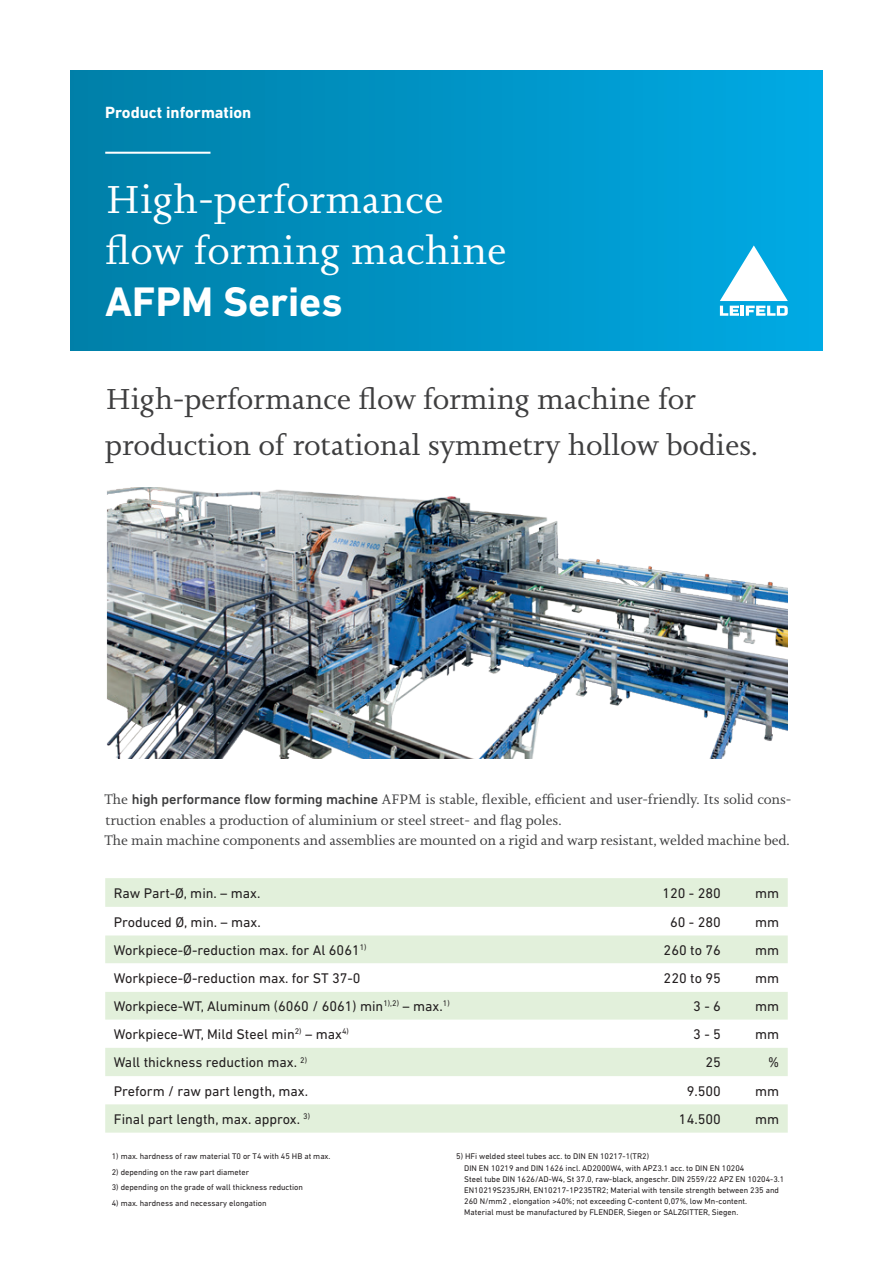
<style>
.page{position:relative;width:893px;height:1263px;background:#fff}
.page>*{position:absolute;margin:0;border:0;box-sizing:border-box;transform-origin:0 0}
.t1{font:700 42px "DIN Next LT Pro";color:#fff}
.t2{font:40.5px/51px "Joanna Nova";color:#fff}
.t3{font:30px/45.6px "Joanna Nova";letter-spacing:-.01em;color:#3e3e3f}
.t4{font:700 16.5px "DIN Next LT Pro";color:#fff}
.t5{font:14.25px "DIN Next LT Pro";color:#231f20}
.t6{font:14.25px/20.2px "Joanna Nova";letter-spacing:-.01em;color:#3e3e3f}
.t7{font:8.25px/11.1px "DIN Next LT Pro";color:#231f20}
.s1{font-family:"DIN Next LT Pro";font-weight:500}
</style>
<div class="page">
<img style="left:106px;top:487px;width:682px;height:272px">
<div style="left:70px;top:70px;width:753px;height:281px;background:linear-gradient(to right,#007fa7,#00aae4)"></div>
<hr style="left:105px;top:152px;width:105px;height:2px;background:#fff">
<svg style="left:105px;top:878px;width:683px;height:255px;fill:#e2f0db"></svg>
<svg style="left:720px;top:246px;width:68px;height:70px"></svg>
<h3 class="t4" style="left:105px;top:102px;width:148px">Product information</h3>
<h2 class="t2" style="left:105px;top:173px;width:403px">High-performance flow forming machine</h2>
<h1 class="t1" style="left:105px;top:277px;width:239px">AFPM Series</h1>
<h3 class="t3" style="left:105px;top:376px;width:654px">High-performance flow forming machine for production of rotational symmetry hollow bodies.</h3>
<p class="t6" style="left:105px;top:789px;width:688px">The <span class="s1">high performance flow forming machine</span> AFPM is stable, flexible, efficient and user-friendly. Its solid cons&shy;truction enables a production of aluminium or steel street- and flag poles.<br>The main machine components and assemblies are mounted on a rigid and warp resistant, welded machine bed.</p>
<h3 class="t5" style="left:114px;top:885px;width:148px">Raw Part-Ø, min. – max.</h3>
<h3 class="t5" style="left:662px;top:885px;width:60px">120 - 280</h3>
<h3 class="t5" style="left:755px;top:885px;width:26px">mm</h3>
<h3 class="t5" style="left:114px;top:913px;width:149px">Produced Ø, min. – max.</h3>
<h3 class="t5" style="left:670px;top:913px;width:52px">60 - 280</h3>
<h3 class="t5" style="left:755px;top:913px;width:26px">mm</h3>
<h3 class="t5" style="left:114px;top:942px;width:254px">Workpiece-Ø-reduction max. for Al 6061<sup>1)</sup></h3>
<h3 class="t5" style="left:664px;top:942px;width:59px">260 to 76</h3>
<h3 class="t5" style="left:755px;top:942px;width:26px">mm</h3>
<h3 class="t5" style="left:114px;top:970px;width:248px">Workpiece-Ø-reduction max. for ST 37-0</h3>
<h3 class="t5" style="left:664px;top:970px;width:59px">220 to 95</h3>
<h3 class="t5" style="left:755px;top:970px;width:26px">mm</h3>
<h3 class="t5" style="left:114px;top:998px;width:337px">Workpiece-WT, Aluminum (6060 / 6061) min<sup>1),2)</sup> – max.<sup>1)</sup></h3>
<h3 class="t5" style="left:693px;top:998px;width:29px">3 - 6</h3>
<h3 class="t5" style="left:755px;top:998px;width:26px">mm</h3>
<h3 class="t5" style="left:114px;top:1026px;width:237px">Workpiece-WT, Mild Steel min<sup>2)</sup> – max<sup>4)</sup></h3>
<h3 class="t5" style="left:693px;top:1026px;width:29px">3 - 5</h3>
<h3 class="t5" style="left:755px;top:1026px;width:26px">mm</h3>
<h3 class="t5" style="left:114px;top:1054px;width:195px">Wall thickness reduction max. <sup>2)</sup></h3>
<h3 class="t5" style="left:705px;top:1054px;width:17px">25</h3>
<h3 class="t5" style="left:768px;top:1054px;width:13px">%</h3>
<h3 class="t5" style="left:114px;top:1082px;width:196px">Preform / raw part length, max.</h3>
<h3 class="t5" style="left:687px;top:1082px;width:36px">9.500</h3>
<h3 class="t5" style="left:755px;top:1082px;width:26px">mm</h3>
<h3 class="t5" style="left:114px;top:1111px;width:198px">Final part length, max. approx. <sup>3)</sup></h3>
<h3 class="t5" style="left:679px;top:1111px;width:43px">14.500</h3>
<h3 class="t5" style="left:755px;top:1111px;width:26px">mm</h3>
<p class="t7" style="left:112px;top:1151px;width:220px">1) max. hardness of raw material T0 or T4 with 45 HB at max.</p>
<p class="t7" style="left:112px;top:1166px;width:139px">2) depending on the raw part diameter</p>
<p class="t7" style="left:112px;top:1182px;width:193px">3) depending on the grade of wall thickness reduction</p>
<p class="t7" style="left:112px;top:1197px;width:156px">4) max. hardness and necessary elongation</p>
<p class="t7" style="left:464px;top:1151px;width:322px;text-indent:-8px">5) HFi welded steel tubes acc. to DIN EN 10217-1(TR2)<br>DIN EN 10219 and DIN 1626 incl. AD2000W4, with APZ3.1 acc. to DIN EN 10204<br>Steel tube DIN 1626/AD-W4, St 37.0, raw-black, angeschr. DIN 2559/22 APZ EN 10204-3.1<br>EN10219S235JRH, EN10217-1P235TR2; Material with tensile strength between 235 and 260 N/mm2 , elongation &gt;40%; not exceeding C-content 0,07%, low Mn-content.<br>Material must be manufactured by FLENDER, Siegen or SALZGITTER, Siegen.</p>
</div>
